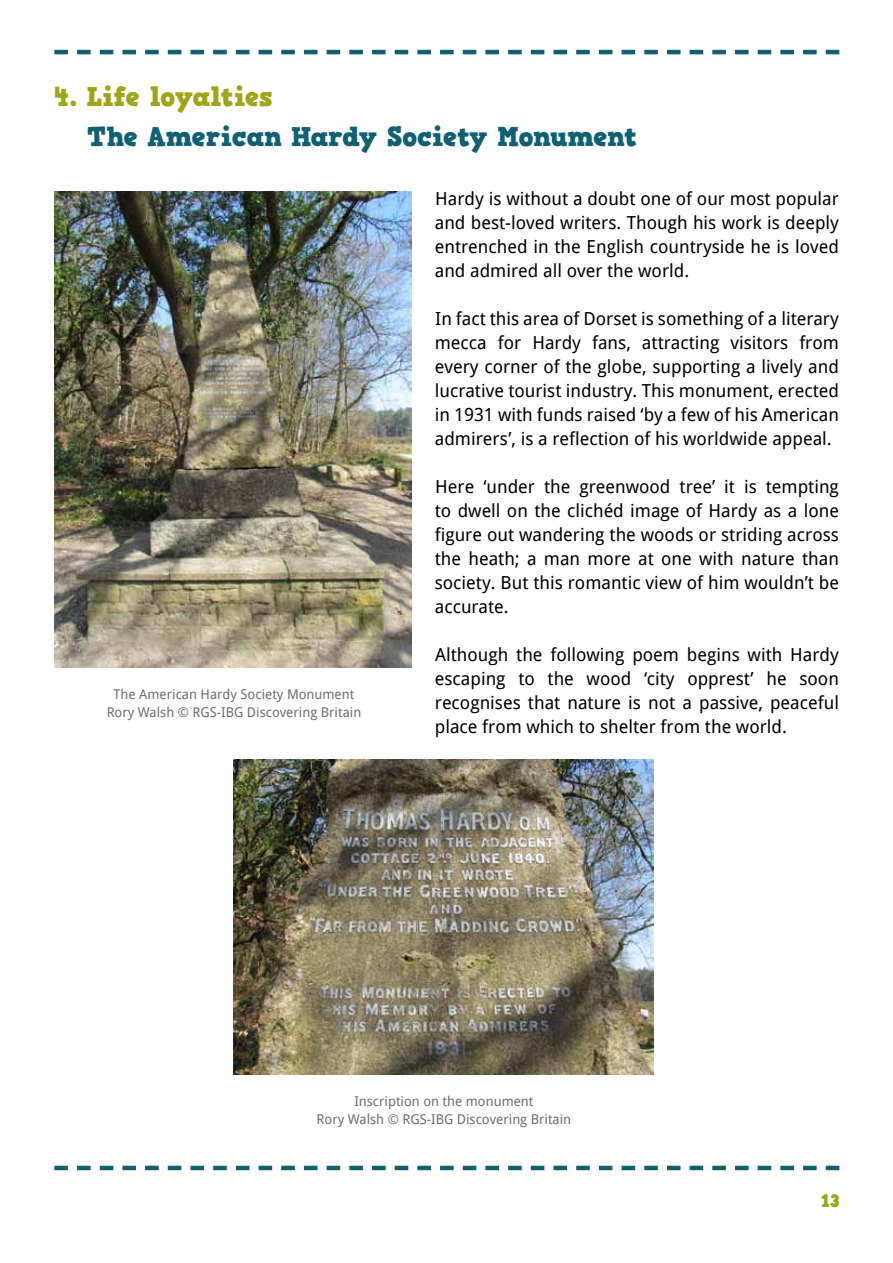
<style>
.page{position:relative;width:893px;height:1263px;background:#fff}
.page>*{position:absolute;margin:0;border:0;box-sizing:border-box;transform-origin:0 0}
.t1{font:27px "HVD Comic Serif Pro";letter-spacing:-.01em;color:#105f73}
.t2{font:27px "HVD Comic Serif Pro";color:#9fa515}
.t3{font:18px/24px "Droid Sans";color:#000;text-align:justify}
.t4{font:18px "HVD Comic Serif Pro";color:#9fa515}
.t5{font:13.5px/18px "Droid Sans";color:#6d6e71;text-align:center}
</style>
<div class="page">
<svg style="left:54px;top:50px;width:785px;height:4px"></svg>
<svg style="left:54px;top:1166px;width:785px;height:4px"></svg>
<img style="left:54px;top:191px;width:357px;height:476px">
<img style="left:234px;top:759px;width:420px;height:315px">
<h1 class="t2" style="left:54px;top:76px;width:220px">4. Life loyalties</h1>
<h1 class="t1" style="left:88px;top:116px;width:552px">The American Hardy Society Monument</h1>
<p class="t5" style="left:107px;top:685px;width:256px">The American Hardy Society Monument<br>Rory Walsh © RGS-IBG Discovering Britain</p>
<p class="t3" style="left:435px;top:187px;width:406px">Hardy is without a doubt one of our most popular and best-loved writers. Though his work is deeply entrenched in the English countryside he is loved and admired all over the world.</p>
<p class="t3" style="left:435px;top:307px;width:406px">In fact this area of Dorset is something of a literary mecca for Hardy fans, attracting visitors from every corner of the globe, supporting a lively and lucrative tourist industry. This monument, erected in 1931 with funds raised ‘by a few of his American admirers’, is a reflection of his worldwide appeal.</p>
<p class="t3" style="left:435px;top:475px;width:406px">Here ‘under the greenwood tree’ it is tempting to dwell on the clichéd image of Hardy as a lone figure out wandering the woods or striding across the heath; a man more at one with nature than society. But this romantic view of him wouldn’t be accurate.</p>
<p class="t3" style="left:435px;top:643px;width:406px">Although the following poem begins with Hardy escaping to the wood ‘city opprest’ he soon recognises that nature is not a passive, peaceful place from which to shelter from the world.</p>
<p class="t5" style="left:317px;top:1092px;width:256px">Inscription on the monument<br>Rory Walsh © RGS-IBG Discovering Britain</p>
<p class="t4" style="left:821px;top:1187px;width:20px">13</p>
</div>
